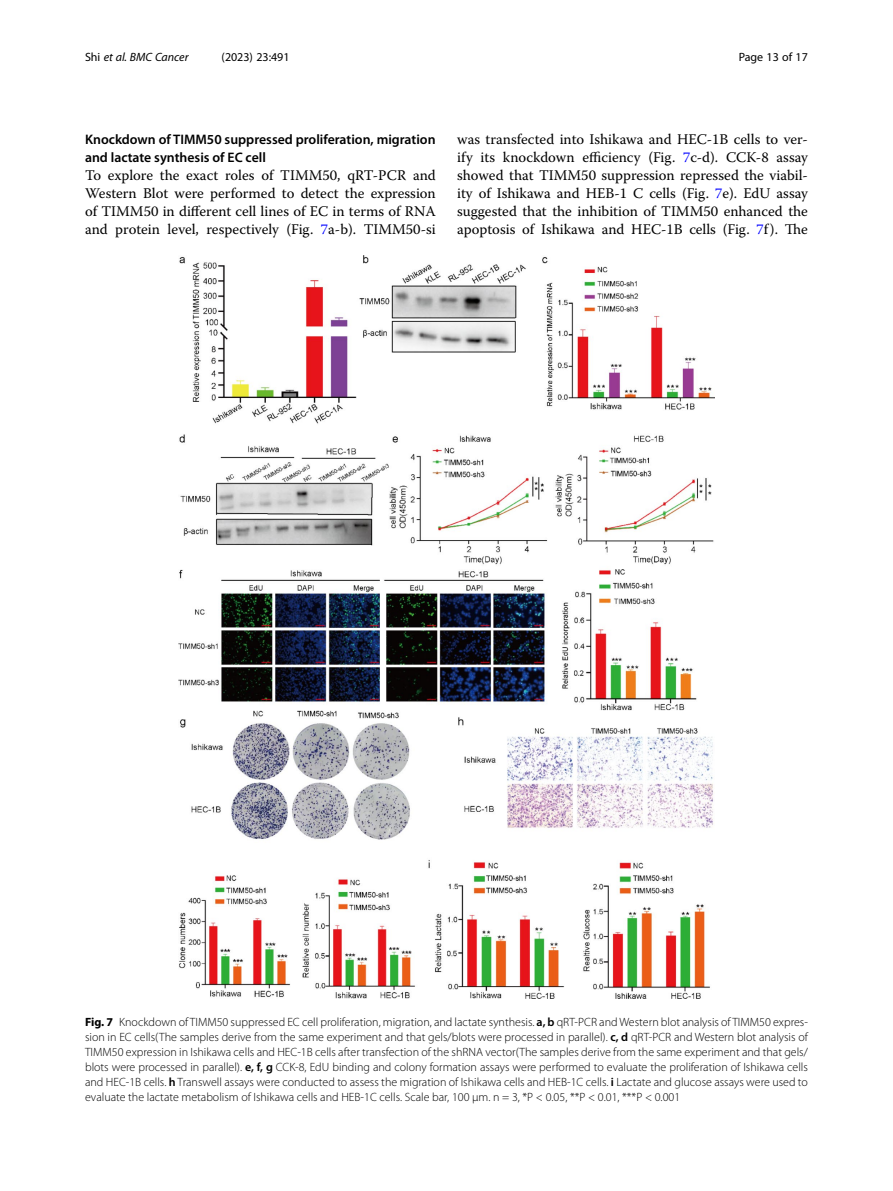
<style>
.page{position:relative;width:893px;height:1191px;background:#fff}
.page>*{position:absolute;margin:0;border:0;box-sizing:border-box;transform-origin:0 0}
.Body_Text{font:14.7px/18px "Warnock Pro";color:#000;text-align:justify}
.Head_2{font:600 13.8px/18px "Myriad Pro";color:#000}
.Figure_Caption{font:300 12px/15px "Myriad Pro";color:#000;text-align:justify}
.t1{font:12px "Myriad Pro";color:#000}
.t2{font:italic 12px "Myriad Pro";color:#000}
.s1{font-style:normal}
.s2{color:#00f}
.s3{font-weight:700}
.s4{font-weight:600}
</style>
<div class="page">
<img style="left:178px;top:255px;width:536px;height:744px">
<p class="t2" style="left:85px;top:50px;width:105px"><span class="s1">Shi</span> et al. BMC Cancer</p>
<p class="t1" style="left:222px;top:50px;width:70px">(2023) 23:491</p>
<p class="t1" style="left:739px;top:50px;width:71px">Page 13 of 17</p>
<p class="Head_2" style="left:85px;top:130px;width:352px">Knockdown of TIMM50 suppressed proliferation, migration and lactate synthesis of EC cell</p>
<p class="Body_Text" style="left:85px;top:166px;width:352px">To explore the exact roles of TIMM50, qRT-PCR and Western Blot were performed to detect the expression of TIMM50 in different cell lines of EC in terms of RNA and protein level, respectively (Fig. <span class="s2">7</span>a-b). TIMM50-si</p>
<p class="Body_Text" style="left:457px;top:130px;width:352px">was transfected into Ishikawa and HEC-1B cells to ver&shy;ify its knockdown efficiency (Fig. <span class="s2">7</span>c-d). CCK-8 assay showed that TIMM50 suppression repressed the viabil&shy;ity of Ishikawa and HEB-1 C cells (Fig. <span class="s2">7</span>e). EdU assay suggested that the inhibition of TIMM50 enhanced the apoptosis of Ishikawa and HEC-1B cells (Fig. <span class="s2">7</span>f). The</p>
<p class="Figure_Caption" style="left:85px;top:1014px;width:724px"><span class="s3">Fig. 7</span> Knockdown of TIMM50 suppressed EC cell proliferation, migration, and lactate synthesis. <span class="s4">a, b</span> qRT-PCR and Western blot analysis of TIMM50 expres&shy;sion in EC cells(The samples derive from the same experiment and that gels/blots were processed in parallel). <span class="s4">c, d</span> qRT-PCR and Western blot analysis of TIMM50 expression in Ishikawa cells and HEC-1B cells after transfection of the shRNA vector(The samples derive from the same experiment and that gels/ blots were processed in parallel). <span class="s4">e, f, g</span> CCK-8, EdU binding and colony formation assays were performed to evaluate the proliferation of Ishikawa cells and HEC-1B cells. <span class="s4">h</span> Transwell assays were conducted to assess the migration of Ishikawa cells and HEB-1C cells. <span class="s4">i</span> Lactate and glucose assays were used to evaluate the lactate metabolism of Ishikawa cells and HEB-1C cells. Scale bar, 100 μm. n = 3, *P &lt; 0.05, **P &lt; 0.01, ***P &lt; 0.001</p>
</div>
